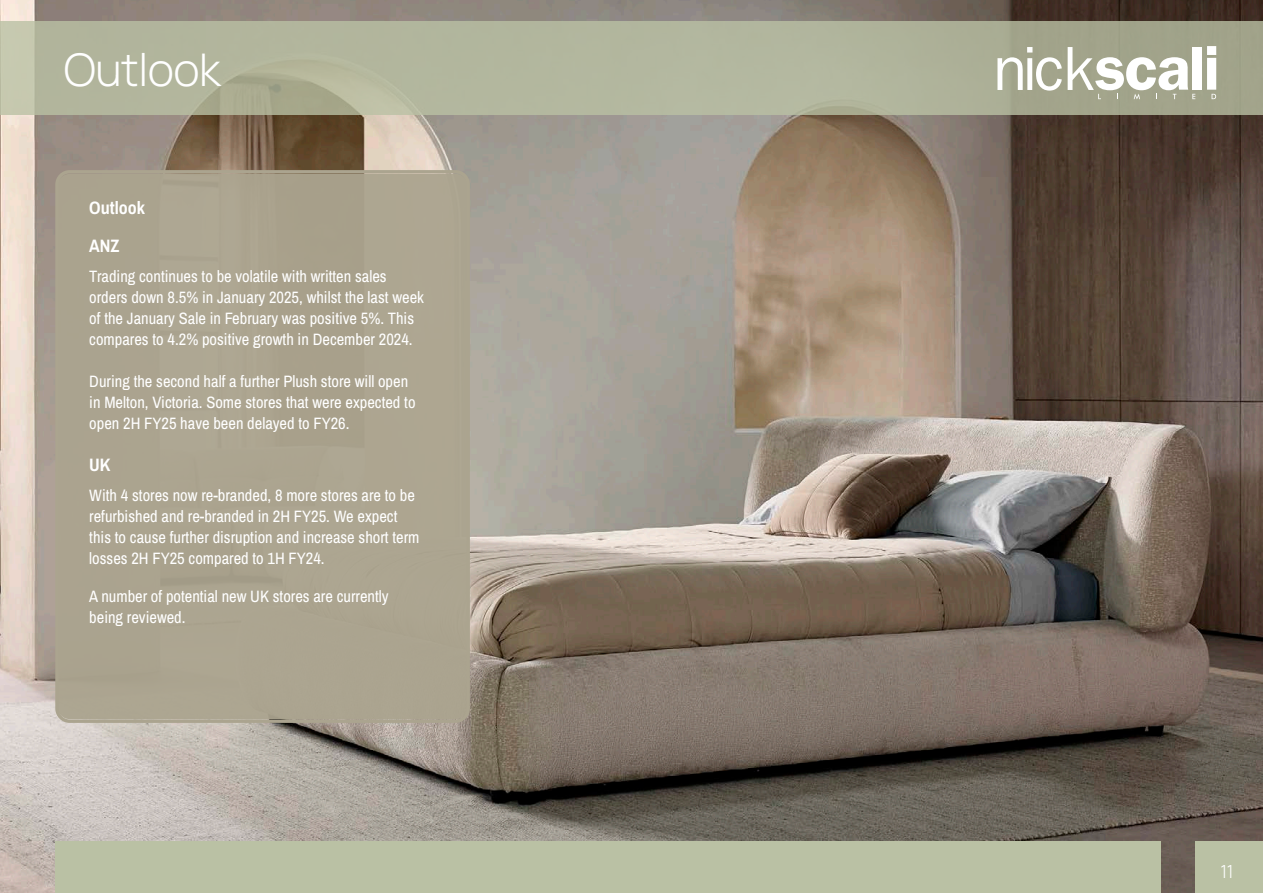
<style>
.page{position:relative;width:1263px;height:893px;background:#fff}
.page>*{position:absolute;margin:0;border:0;box-sizing:border-box;transform-origin:0 0}
.t1{font:200 45px "Manrope";letter-spacing:-.01em;color:#fff}
.t2{font:700 18px "Archivo Narrow";color:#fff}
.t3{font:200 18px "Manrope";color:#fff}
.t4{font:16.5px/21px "Archivo Narrow";color:#fff}
</style>
<div class="page">
<img style="left:0;top:0;width:1263px;height:893px">
<svg style="left:0;top:21px;width:1263px;height:94px;background:#afb39a"></svg>
<div style="left:1192px;top:47px;width:9px;height:43px;background:#fff"></div>
<svg style="left:997px;top:47px;width:65px;height:44px"></svg>
<svg style="left:1068px;top:47px;width:127px;height:52px"></svg>
<svg style="left:1207px;top:46px;width:9px;height:53px"></svg>
<div style="left:55px;top:842px;width:1106px;height:51px;background:#bac1a4"></div>
<div style="left:1196px;top:842px;width:67px;height:51px;background:#bac1a4"></div>
<div style="left:57px;top:174px;width:411px;height:545px;background:#aba48f;border-radius:13px"></div>
<div style="left:55px;top:170px;width:415px;height:553px;border:3px solid #aba48f;border-radius:13px"></div>
<p class="t1" style="left:64px;top:38px;width:159px">Outlook</p>
<p class="t2" style="left:89px;top:195px;width:57px">Outlook</p>
<p class="t2" style="left:89px;top:233px;width:32px">ANZ</p>
<p class="t4" style="left:89px;top:265px;width:336px">Trading continues to be volatile with written sales orders down 8.5% in January 2025, whilst the last week of the January Sale in February was positive 5%. This compares to 4.2% positive growth in December 2024.</p>
<p class="t4" style="left:89px;top:370px;width:328px">During the second half a further Plush store will open in Melton, Victoria. Some stores that were expected to open 2H FY25 have been delayed to FY26.</p>
<p class="t2" style="left:89px;top:452px;width:23px">UK</p>
<p class="t4" style="left:89px;top:484px;width:332px">With 4 stores now re-branded, 8 more stores are to be refurbished and re-branded in 2H FY25. We expect this to cause further disruption and increase short term losses 2H FY25 compared to 1H FY24.</p>
<p class="t4" style="left:89px;top:585px;width:301px">A number of potential new UK stores are currently being reviewed.</p>
<p class="t3" style="left:1220px;top:859px;width:15px">11</p>
</div>
